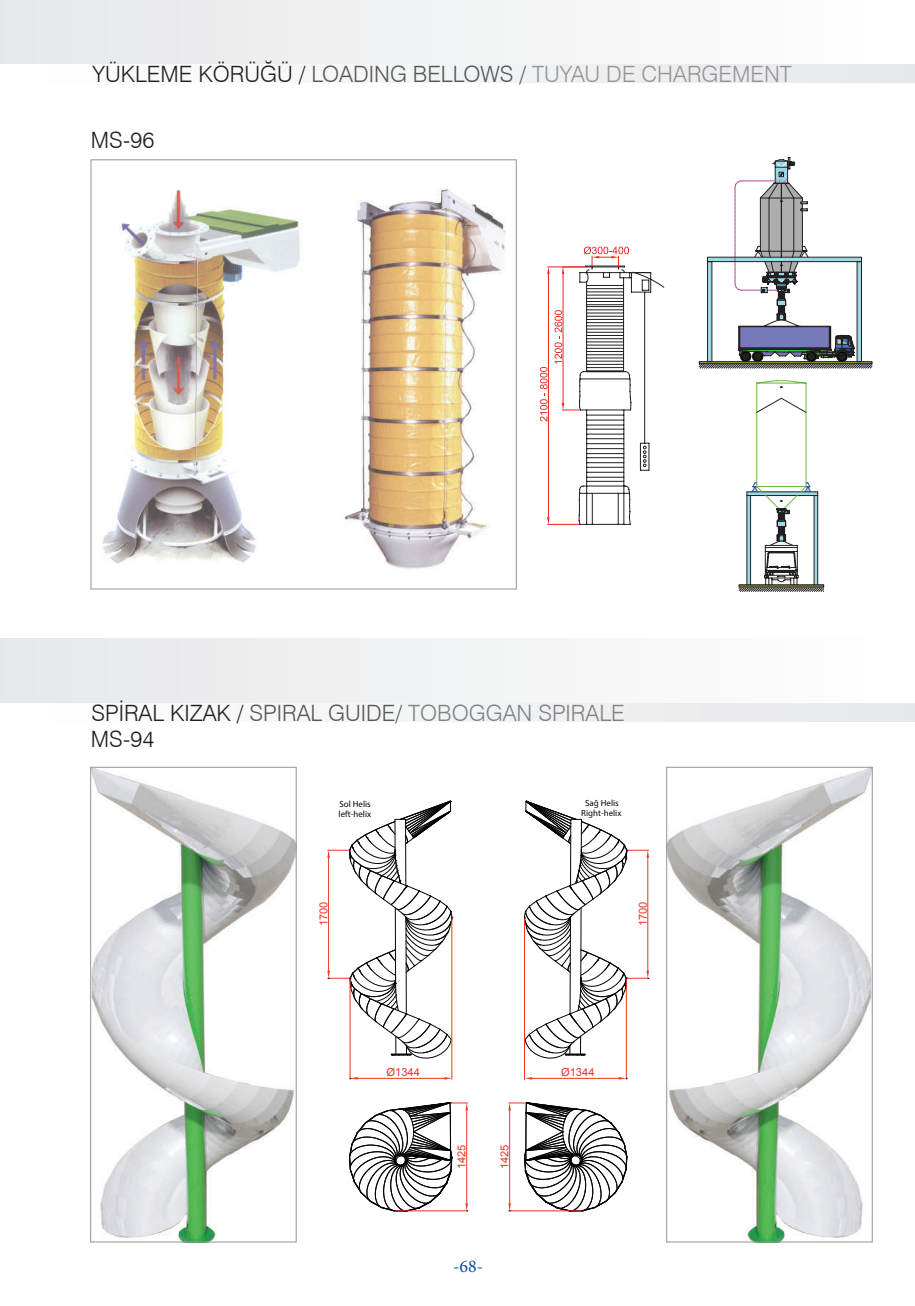
<style>
.page{position:relative;width:915px;height:1306px;background:#fff}
.page>*{position:absolute;margin:0;border:0;box-sizing:border-box;transform-origin:0 0}
.t1{font:300 22.5px "Swiss 721 BT";color:#939598}
.t2{font:300 22.5px "Swiss 721 BT";color:#808285}
.t3{font:300 22.5px "Swiss 721 BT";color:#231f20}
.t4{font:18px "Minion Pro";color:#0d4da1}
.t5{font:11.1px "Arial";color:#ef3522}
.t6{font:8.85px/10.4px "Myriad Pro";color:#040503;text-align:center}
.s1{color:#231f20}
.s2{color:#57585a}
</style>
<div class="page">
<div style="left:0;top:1px;width:913px;height:81px;background:#f2f3f4"></div>
<div style="left:0;top:0;width:913px;height:64px;background:#f2f3f4"></div>
<div style="left:0;top:639px;width:913px;height:82px;background:#f2f3f4"></div>
<div style="left:0;top:638px;width:913px;height:64px;background:#f2f3f4"></div>
<img style="left:102px;top:189px;width:403px;height:380px">
<img style="left:668px;top:769px;width:202px;height:471px">
<div style="left:666px;top:767px;width:206px;height:475px;border:1px solid #939598"></div>
<img style="left:92px;top:769px;width:202px;height:471px">
<div style="left:90px;top:767px;width:206px;height:475px;border:1px solid #939598"></div>
<svg style="left:578px;top:271px;width:87px;height:253px"></svg>
<hr style="left:562px;top:274px;width:1px;height:129px;background:#ee2123">
<svg style="left:561px;top:403px;width:18px;height:8px"></svg>
<svg style="left:554px;top:310px;width:8px;height:54px"></svg>
<hr style="left:547px;top:524px;width:31px;height:1px;background:#ee2123">
<hr style="left:547px;top:267px;width:37px;height:1px;background:#ee2123">
<hr style="left:548px;top:274px;width:1px;height:243px;background:#ee2123">
<svg style="left:547px;top:517px;width:2px;height:7px"></svg>
<svg style="left:547px;top:267px;width:2px;height:7px"></svg>
<svg style="left:540px;top:367px;width:7px;height:54px"></svg>
<svg style="left:561px;top:246px;width:67px;height:28px"></svg>
<svg style="left:698px;top:157px;width:174px;height:435px"></svg>
<hr style="left:524px;top:918px;width:1px;height:161px;background:#ef3522">
<hr style="left:626px;top:979px;width:1px;height:100px;background:#ef3522">
<hr style="left:532px;top:1078px;width:86px;height:1px;background:#ef3522">
<svg style="left:525px;top:1077px;width:7px;height:2px"></svg>
<svg style="left:618px;top:1077px;width:9px;height:2px"></svg>
<svg style="left:524px;top:801px;width:124px;height:257px"></svg>
<svg style="left:508px;top:1102px;width:119px;height:109px"></svg>
<hr style="left:451px;top:918px;width:1px;height:161px;background:#ef3522">
<hr style="left:349px;top:979px;width:1px;height:100px;background:#ef3522">
<hr style="left:357px;top:1078px;width:87px;height:1px;background:#ef3522">
<svg style="left:444px;top:1077px;width:7px;height:2px"></svg>
<svg style="left:350px;top:1077px;width:7px;height:2px"></svg>
<svg style="left:327px;top:801px;width:125px;height:257px"></svg>
<svg style="left:349px;top:1102px;width:119px;height:109px"></svg>
<p class="t1" style="left:92px;top:60px;width:700px"><span class="s1">YÜKLEME KÖRÜĞÜ /</span> <span class="s2">LOADING BELLOWS /</span> TUYAU DE CHARGEMENT</p>
<p class="t3" style="left:91px;top:126px;width:65px">MS-96</p>
<p class="t2" style="left:91px;top:699px;width:534px"><span class="s1">SPİRAL KIZAK /</span> <span class="s2">SPIRAL GUIDE/</span> TOBOGGAN SPIRALE</p>
<p class="t3" style="left:91px;top:725px;width:65px">MS-94</p>
<p class="t6" style="left:338px;top:798px;width:34px;text-align:left">Sol Helis left-helix</p>
<p class="t5" style="left:316px;top:926px;width:26px;rotate:-90deg">1700</p>
<p class="t6" style="left:581px;top:797px;width:42px">Sağ Helis<br>Right-helix</p>
<p class="t5" style="left:635px;top:926px;width:26px;rotate:-90deg">1700</p>
<p class="t5" style="left:386px;top:1064px;width:35px">Ø1344</p>
<p class="t5" style="left:454px;top:1169px;width:26px;rotate:-90deg">1425</p>
<p class="t5" style="left:497px;top:1169px;width:26px;rotate:-90deg">1425</p>
<p class="t4" style="left:453px;top:1254px;width:32px">-68-</p>
<p class="t5" style="left:561px;top:1064px;width:35px">Ø1344</p>
</div>
